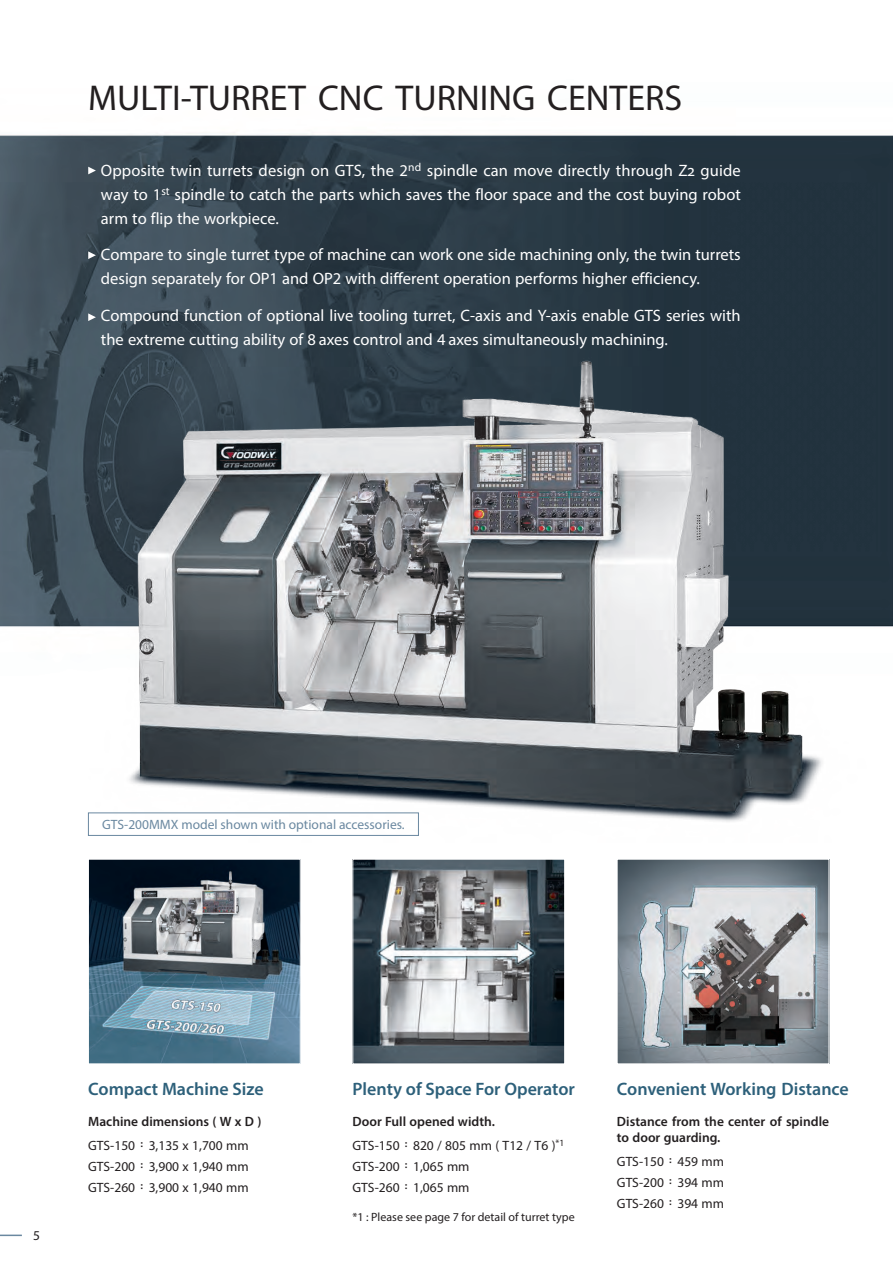
<style>
.page{position:relative;width:893px;height:1263px;background:#fff}
.page>*{position:absolute;margin:0;border:0;box-sizing:border-box;transform-origin:0 0}
.t1{font:36px "Myriad Pro";color:#231f20}
.t2{font:600 18px "Myriad Pro";color:#2d607a}
.t3{font:16.5px/24px "Myriad Pro";color:#fff}
.t4{font:13.5px/21px "Myriad Pro";color:#231f20}
.t5{font:600 13.5px/24px "Myriad Pro";color:#231f20}
.t6{font:13.5px "Myriad Pro";color:#6a88a0}
.t7{font:12px "Myriad Pro";color:#231f20}
.s1{font-weight:400}
.s2{font-family:"Lin Gothic";font-weight:500}
.s3{font-weight:600}
</style>
<div class="page">
<img style="left:0;top:134px;width:893px;height:1103px">
<img style="left:82px;top:353px;width:789px;height:489px">
<img style="left:355px;top:861px;width:208px;height:201px">
<div style="left:353px;top:859px;width:212px;height:205px;border:1px solid #fff"></div>
<img style="left:619px;top:861px;width:208px;height:201px">
<div style="left:617px;top:859px;width:212px;height:205px;border:1px solid #fff"></div>
<img style="left:90px;top:861px;width:208px;height:201px">
<hr style="left:0;top:1234px;width:22px;height:2px;background:#6a88a0">
<svg style="left:88px;top:812px;width:331px;height:24px"></svg>
<svg style="left:88px;top:167px;width:8px;height:7px"></svg>
<svg style="left:88px;top:251px;width:8px;height:8px"></svg>
<svg style="left:88px;top:313px;width:8px;height:8px"></svg>
<h1 class="t1" style="left:88px;top:76px;width:595px">MULTI-TURRET CNC TURNING CENTERS</h1>
<p class="t3" style="left:101px;top:158px;width:641px;text-align:justify">Opposite twin turrets design on GTS, the 2<sup>nd</sup> spindle can move directly through Z2 guide way to 1<sup>st</sup> spindle to catch the parts which saves the floor space and the cost buying robot arm to flip the workpiece.</p>
<p class="t3" style="left:101px;top:243px;width:641px">Compare to single turret type of machine can work one side machining only, the twin turrets design separately for OP1 and OP2 with different operation performs higher efficiency.</p>
<p class="t3" style="left:101px;top:303px;width:641px">Compound function of optional live tooling turret, C-axis and Y-axis enable GTS series with the extreme cutting ability of 8 axes control and 4 axes simultaneously machining.</p>
<p class="t6" style="left:102px;top:816px;width:304px">GTS-200MMX model shown with optional accessories.</p>
<p class="t4" style="left:33px;top:1225px;width:8px">5</p>
<p class="t2" style="left:88px;top:1078px;width:177px">Compact Machine Size</p>
<p class="t2" style="left:353px;top:1078px;width:224px">Plenty of Space For Operator</p>
<p class="t2" style="left:617px;top:1078px;width:233px">Convenient Working Distance</p>
<p class="t5" style="left:88px;top:1109px;width:175px">Machine dimensions ( W x D )<br><span class="s1">GTS-150</span><span class="s2">：</span><span class="s1">3,135 x 1,700 mm</span></p>
<p class="t4" style="left:88px;top:1155px;width:162px">GTS-200<span class="s2">：</span>3,900 x 1,940 mm<br>GTS-260<span class="s2">：</span>3,900 x 1,940 mm</p>
<p class="t5" style="left:617px;top:1112px;width:214px;line-height:16.5px">Distance from the center of spindle to door guarding.</p>
<p class="t4" style="left:617px;top:1151px;width:109px;text-align:justify">GTS-150<span class="s2">：</span>459 mm GTS-200<span class="s2">：</span>394 mm GTS-260<span class="s2">：</span>394 mm</p>
<p class="t4" style="left:353px;top:1109px;width:213px;line-height:24px"><span class="s3">Door Full opened width.<br></span>GTS-150<span class="s2">：</span>820 / 805 mm ( T12 / T6 )<sup>*1</sup></p>
<p class="t4" style="left:353px;top:1155px;width:118px">GTS-200<span class="s2">：</span>1,065 mm<br>GTS-260<span class="s2">：</span>1,065 mm</p>
<p class="t7" style="left:353px;top:1210px;width:224px">*1 : Please see page 7 for detail of turret type</p>
</div>
